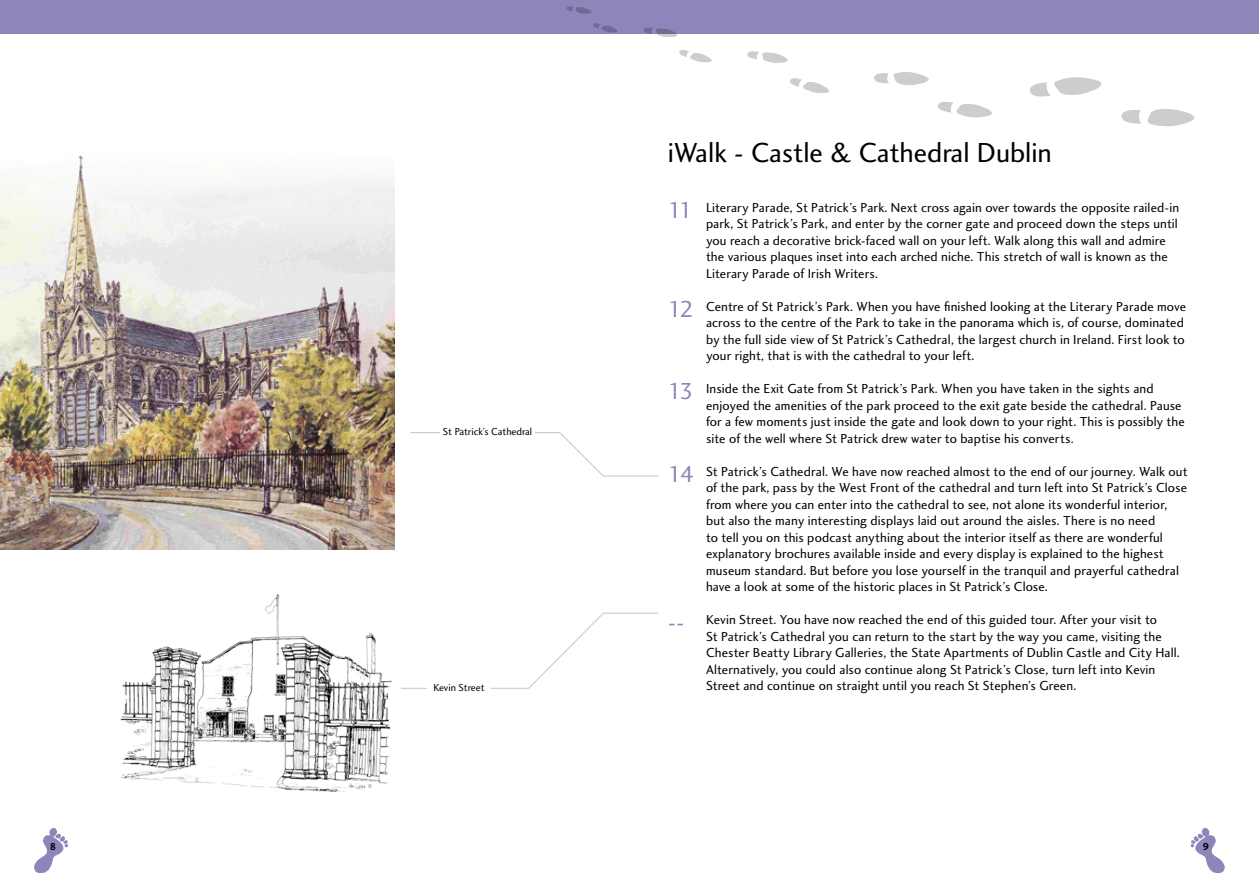
<style>
.page{position:relative;width:1259px;height:893px;background:#fff}
.page>*{position:absolute;margin:0;border:0;box-sizing:border-box;transform-origin:0 0}
.t1{font:28.5px "Charlotte Sans Book Plain";color:#000}
.t2{font:13.5px/16.5px "Charlotte Sans Book Plain";letter-spacing:.01em;color:#000}
.t3{font:10.5px "Charlotte Sans Book Plain";color:#000}
.t4{font:10.5px "Charlotte Sans Bold Plain";color:#000}
.s1{font-size:24px;color:#8f85ba}
</style>
<div class="page">
<div style="left:0;top:0;width:1259px;height:34px;background:#8f85ba"></div>
<svg style="left:410px;top:432px;width:249px;height:44px"></svg>
<div style="left:440px;top:428px;width:95px;height:13px;background:#fff"></div>
<svg style="left:34px;top:828px;width:34px;height:45px"></svg>
<svg style="left:1190px;top:828px;width:34px;height:45px"></svg>
<svg style="left:566px;top:6px;width:26px;height:8px"></svg>
<svg style="left:593px;top:23px;width:25px;height:10px"></svg>
<svg style="left:643px;top:27px;width:35px;height:11px"></svg>
<svg style="left:679px;top:50px;width:33px;height:13px"></svg>
<svg style="left:747px;top:51px;width:41px;height:12px"></svg>
<svg style="left:790px;top:78px;width:39px;height:15px"></svg>
<svg style="left:874px;top:72px;width:55px;height:13px"></svg>
<svg style="left:938px;top:101px;width:54px;height:17px"></svg>
<svg style="left:1030px;top:77px;width:72px;height:20px"></svg>
<svg style="left:1121px;top:109px;width:74px;height:18px"></svg>
<img style="left:0;top:155px;width:395px;height:395px">
<svg style="left:401px;top:613px;width:258px;height:76px"></svg>
<div style="left:427px;top:684px;width:64px;height:13px;background:#fff"></div>
<img style="left:120px;top:594px;width:272px;height:198px">
<p class="t3" style="left:443px;top:426px;width:91px">St Patrick’s Cathedral</p>
<p class="t3" style="left:433px;top:681px;width:52px">Kevin Street</p>
<h1 class="t1" style="left:668px;top:136px;width:386px">iWalk - Castle &amp; Cathedral Dublin</h1>
<p class="t2" style="left:706px;top:199px;width:475px;text-indent:-38px"><span class="s1">11</span> Literary Parade, St Patrick’s Park. Next cross again over towards the opposite railed-in park, St Patrick’s Park, and enter by the corner gate and proceed down the steps until you reach a decorative brick-faced wall on your left. Walk along this wall and admire the various plaques inset into each arched niche. This stretch of wall is known as the Literary Parade of Irish Writers.</p>
<p class="t2" style="left:706px;top:298px;width:481px;text-indent:-38px"><span class="s1">12</span> Centre of St Patrick’s Park. When you have finished looking at the Literary Parade move across to the centre of the Park to take in the panorama which is, of course, dominated by the full side view of St Patrick’s Cathedral, the largest church in Ireland. First look to your right, that is with the cathedral to your left.</p>
<p class="t2" style="left:706px;top:380px;width:480px;text-indent:-38px"><span class="s1">13</span> Inside the Exit Gate from St Patrick’s Park. When you have taken in the sights and enjoyed the amenities of the park proceed to the exit gate beside the cathedral. Pause for a few moments just inside the gate and look down to your right. This is possibly the site of the well where St Patrick drew water to baptise his converts.</p>
<p class="t2" style="left:706px;top:463px;width:483px;text-indent:-38px"><span class="s1">14</span> St Patrick’s Cathedral. We have now reached almost to the end of our journey. Walk out of the park, pass by the West Front of the cathedral and turn left into St Patrick’s Close from where you can enter into the cathedral to see, not alone its wonderful interior, but also the many interesting displays laid out around the aisles. There is no need<br>to tell you on this podcast anything about the interior itself as there are wonderful explanatory brochures available inside and every display is explained to the highest museum standard. But before you lose yourself in the tranquil and prayerful cathedral have a look at some of the historic places in St Patrick’s Close.</p>
<p class="t2" style="left:706px;top:611px;width:475px;text-indent:-38px"><span class="s1">--</span> Kevin Street. You have now reached the end of this guided tour. After your visit to<br>St Patrick’s Cathedral you can return to the start by the way you came, visiting the Chester Beatty Library Galleries, the State Apartments of Dublin Castle and City Hall.<br>Alternatively, you could also continue along St Patrick’s Close, turn left into Kevin Street and continue on straight until you reach St Stephen’s Green.</p>
<p class="t4" style="left:50px;top:840px;width:8px">8</p>
<p class="t4" style="left:1202px;top:840px;width:8px">9</p>
</div>
